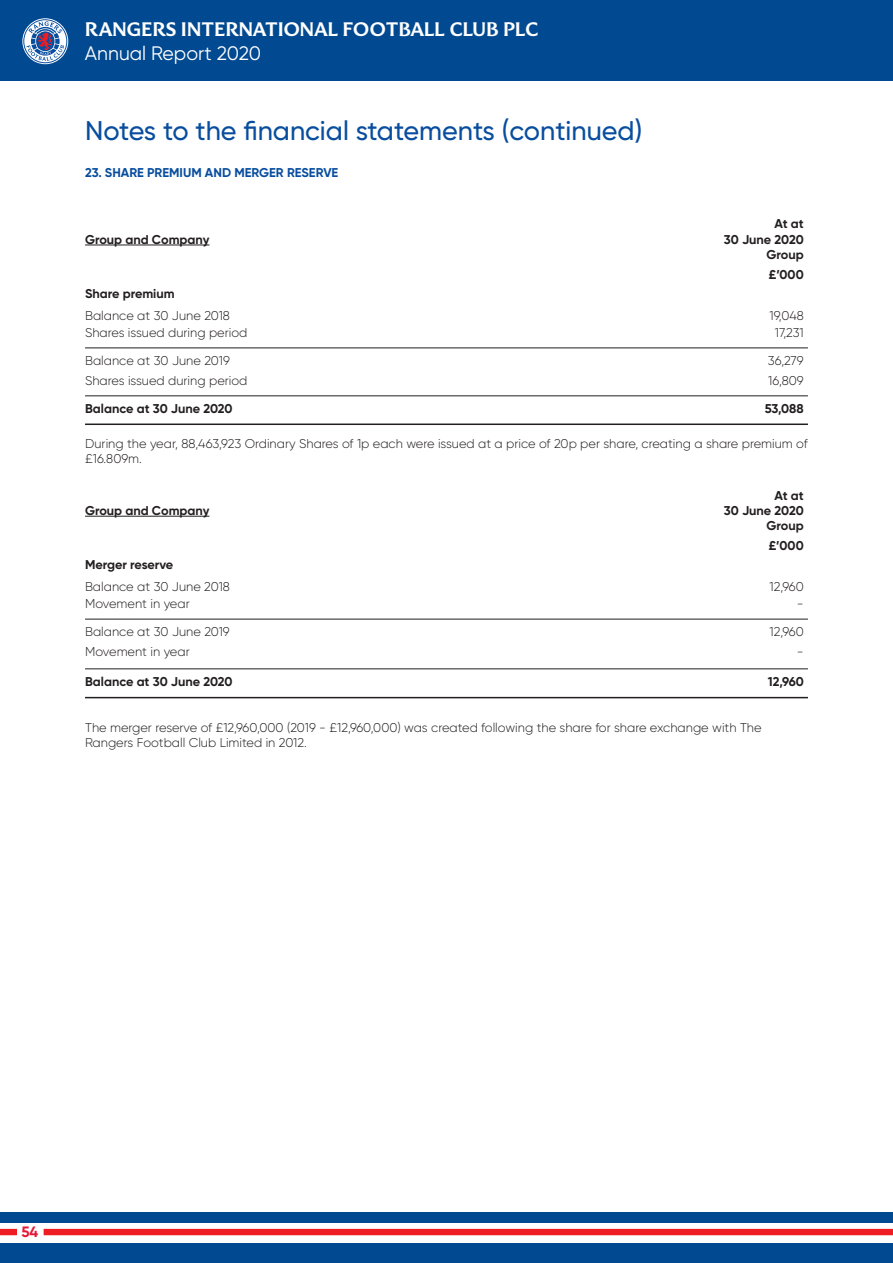
<style>
.page{position:relative;width:893px;height:1263px;background:#fff}
.page>*{position:absolute;margin:0;border:0;box-sizing:border-box;transform-origin:0 0}
.t1{font:500 27px "Gilroy";color:#084d9e}
.t2{font:19.5px "Rangers FC Display";letter-spacing:-.03em;color:#fff}
.t3{font:19.5px "Gilroy";color:#fff}
.t4{font:700 15px "Gilroy";color:#e51836}
.t5{font:300 12.75px/15.3px "Gilroy";color:#231f20}
.t6{font:700 12.75px/15.3px "Gilroy";color:#231f20;text-align:right}
.t7{font:700 12.75px "Gilroy";color:#084d9e}
</style>
<div class="page">
<div style="left:0;top:1243px;width:893px;height:20px;background:#014990"></div>
<div style="left:0;top:1212px;width:893px;height:10px;background:#014990"></div>
<div style="left:0;top:1229px;width:17px;height:6px;background:#ee1d23"></div>
<div style="left:44px;top:1229px;width:849px;height:6px;background:#ee1d23"></div>
<div style="left:0;top:0;width:893px;height:81px;background:#014990"></div>
<svg style="left:23px;top:19px;width:44px;height:44px"></svg>
<hr style="left:85px;top:245px;width:124px;height:1px;background:#231f20">
<hr style="left:85px;top:347px;width:723px;height:1px;background:#231f20">
<hr style="left:85px;top:395px;width:723px;height:1px;background:#231f20">
<hr style="left:85px;top:423px;width:723px;height:2px;background:#231f20">
<hr style="left:85px;top:516px;width:124px;height:1px;background:#231f20">
<hr style="left:85px;top:619px;width:723px;height:1px;background:#231f20">
<hr style="left:85px;top:668px;width:723px;height:1px;background:#231f20">
<hr style="left:85px;top:697px;width:723px;height:1px;background:#231f20">
<h2 class="t2" style="left:85px;top:21px;width:455px">RANGERS INTERNATIONAL FOOTBALL CLUB PLC</h2>
<h2 class="t3" style="left:85px;top:41px;width:178px">Annual Report 2020</h2>
<h1 class="t1" style="left:85px;top:114px;width:559px">Notes to the financial statements (continued)</h1>
<p class="t7" style="left:85px;top:164px;width:255px">23. SHARE PREMIUM AND MERGER RESERVE</p>
<p class="t6" style="left:774px;top:216px;width:31px">At at</p>
<p class="t6" style="left:85px;top:231px;width:126px">Group and Company</p>
<p class="t6" style="left:724px;top:231px;width:81px">30 June 2020<br>Group</p>
<p class="t6" style="left:769px;top:266px;width:36px">£’000</p>
<p class="t6" style="left:85px;top:286px;width:91px">Share premium</p>
<p class="t5" style="left:85px;top:307px;width:146px">Balance at 30 June 2018</p>
<p class="t5" style="left:770px;top:307px;width:36px">19,048</p>
<p class="t5" style="left:85px;top:325px;width:164px">Shares issued during period</p>
<p class="t5" style="left:775px;top:325px;width:30px">17,231</p>
<p class="t5" style="left:85px;top:353px;width:146px">Balance at 30 June 2019</p>
<p class="t5" style="left:768px;top:353px;width:37px">36,279</p>
<p class="t5" style="left:85px;top:373px;width:164px">Shares issued during period</p>
<p class="t5" style="left:768px;top:373px;width:37px">16,809</p>
<p class="t6" style="left:85px;top:401px;width:149px">Balance at 30 June 2020</p>
<p class="t6" style="left:765px;top:401px;width:41px">53,088</p>
<p class="t5" style="left:85px;top:435px;width:724px">During the year, 88,463,923 Ordinary Shares of 1p each were issued at a price of 20p per share, creating a share premium of £16.809m.</p>
<p class="t6" style="left:774px;top:487px;width:31px">At at</p>
<p class="t6" style="left:85px;top:503px;width:126px">Group and Company</p>
<p class="t6" style="left:724px;top:503px;width:81px">30 June 2020<br>Group</p>
<p class="t6" style="left:769px;top:538px;width:36px">£’000</p>
<p class="t6" style="left:85px;top:557px;width:90px">Merger reserve</p>
<p class="t5" style="left:85px;top:579px;width:146px">Balance at 30 June 2018</p>
<p class="t5" style="left:770px;top:579px;width:36px">12,960</p>
<p class="t5" style="left:85px;top:596px;width:106px">Movement in year</p>
<p class="t5" style="left:797px;top:596px;width:8px">-</p>
<p class="t5" style="left:85px;top:624px;width:146px">Balance at 30 June 2019</p>
<p class="t5" style="left:770px;top:624px;width:36px">12,960</p>
<p class="t5" style="left:85px;top:644px;width:106px">Movement in year</p>
<p class="t5" style="left:797px;top:644px;width:8px">-</p>
<p class="t6" style="left:85px;top:674px;width:149px">Balance at 30 June 2020</p>
<p class="t6" style="left:768px;top:674px;width:37px">12,960</p>
<p class="t5" style="left:85px;top:719px;width:678px">The merger reserve of £12,960,000 (2019 - £12,960,000) was created following the share for share exchange with The<br>Rangers Football Club Limited in 2012.</p>
<p class="t4" style="left:21px;top:1222px;width:18px">54</p>
</div>
